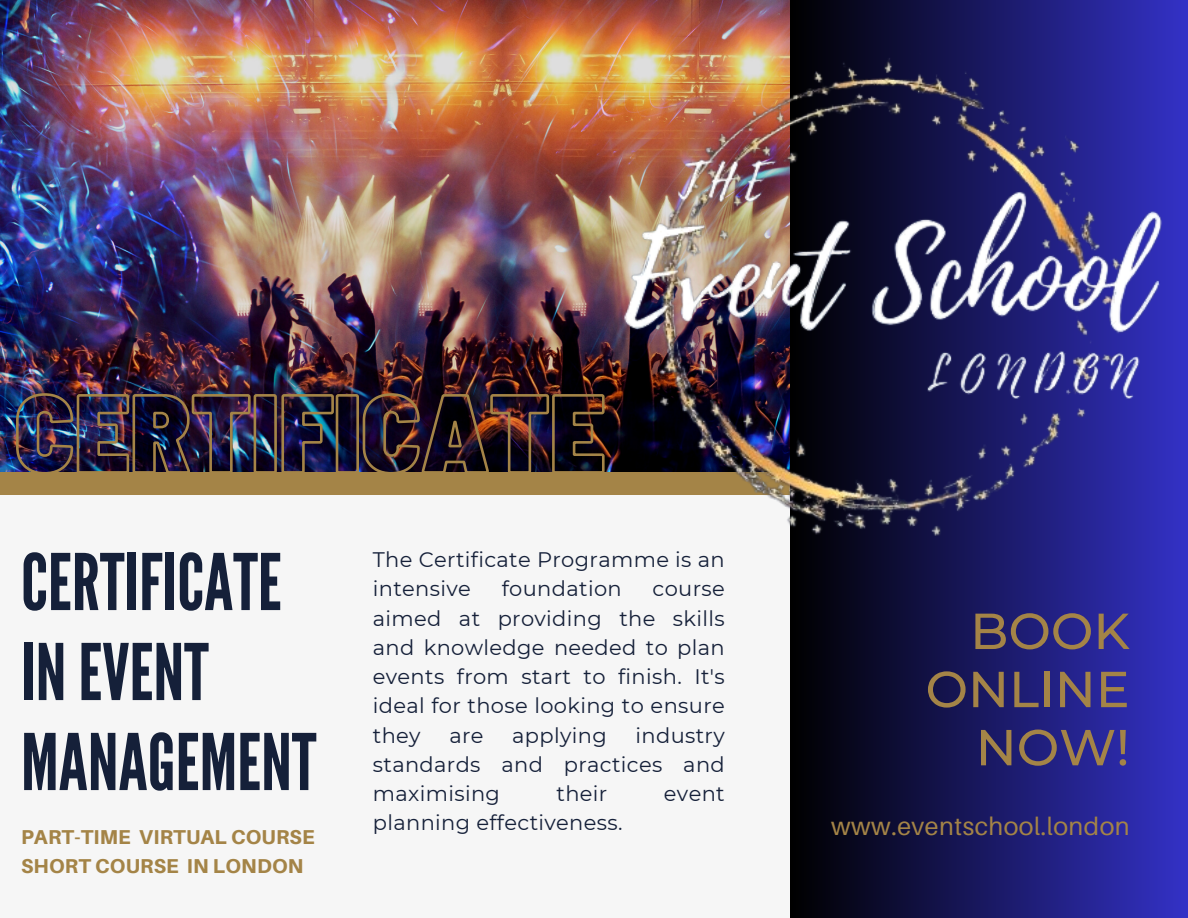
<style>
.page{position:relative;width:1188px;height:918px;background:#fff}
.page>*{position:absolute;margin:0;border:0;box-sizing:border-box;transform-origin:0 0}
.t1{font:77.85px/90px "League Gothic";color:#152039}
.t2{font:500 50.55px "Montserrat";color:#a48447}
.t3{font:25.05px "Aileron";letter-spacing:.02em;color:#a48447}
.t4{font:21px/29.2px "Montserrat";letter-spacing:.015em;color:#152039;text-align:justify}
.t5{font:800 20.1px "Aileron";letter-spacing:.01em;color:#a48447}
</style>
<div class="page">
<img style="left:0;top:0;width:542px;height:473px">
<div style="left:0;top:479px;width:1188px;height:439px;background:#f6f6f6"></div>
<div style="left:0;top:473px;width:1188px;height:22px;background:#a48447"></div>
<img style="left:15px;top:392px;width:527px;height:81px">
<div style="left:791px;top:0;width:397px;height:918px;background:linear-gradient(to right,#000,#3331c6)"></div>
<img style="left:542px;top:0;width:646px;height:637px">
<p class="t1" style="left:21px;top:539px;width:262px">CERTIFICATE</p>
<p class="t1" style="left:21px;top:629px;width:297px">INEVENT<br>MANAGEMENT</p>
<p class="t5" style="left:21px;top:825px;width:295px">PART-TIME VIRTUAL COURSE</p>
<p class="t5" style="left:21px;top:853px;width:284px">SHORT COURSE IN LONDON</p>
<p class="t4" style="left:373px;top:545px;width:353px">The Certificate Programme is an intensive</p>
<p class="t4" style="left:502px;top:574px;width:121px">foundation</p>
<p class="t4" style="left:373px;top:574px;width:353px;text-indent:280px">course aimed at providing the skills and knowledge needed to plan events from start to finish. It's ideal for those looking to ensure they</p>
<p class="t4" style="left:373px;top:721px;width:353px;text-indent:263px">industry standards and practices and maximising</p>
<p class="t4" style="left:449px;top:721px;width:36px">are</p>
<p class="t4" style="left:512px;top:721px;width:96px">applying</p>
<p class="t4" style="left:557px;top:779px;width:52px">their</p>
<p class="t4" style="left:664px;top:779px;width:62px">event</p>
<p class="t4" style="left:373px;top:808px;width:251px">planning effectiveness.</p>
<p class="t2" style="left:970px;top:600px;width:161px">BOOK</p>
<p class="t2" style="left:926px;top:658px;width:206px">ONLINE</p>
<p class="t2" style="left:976px;top:716px;width:155px">NOW!</p>
<p class="t3" style="left:831px;top:810px;width:300px">www.eventschool.london</p>
</div>
